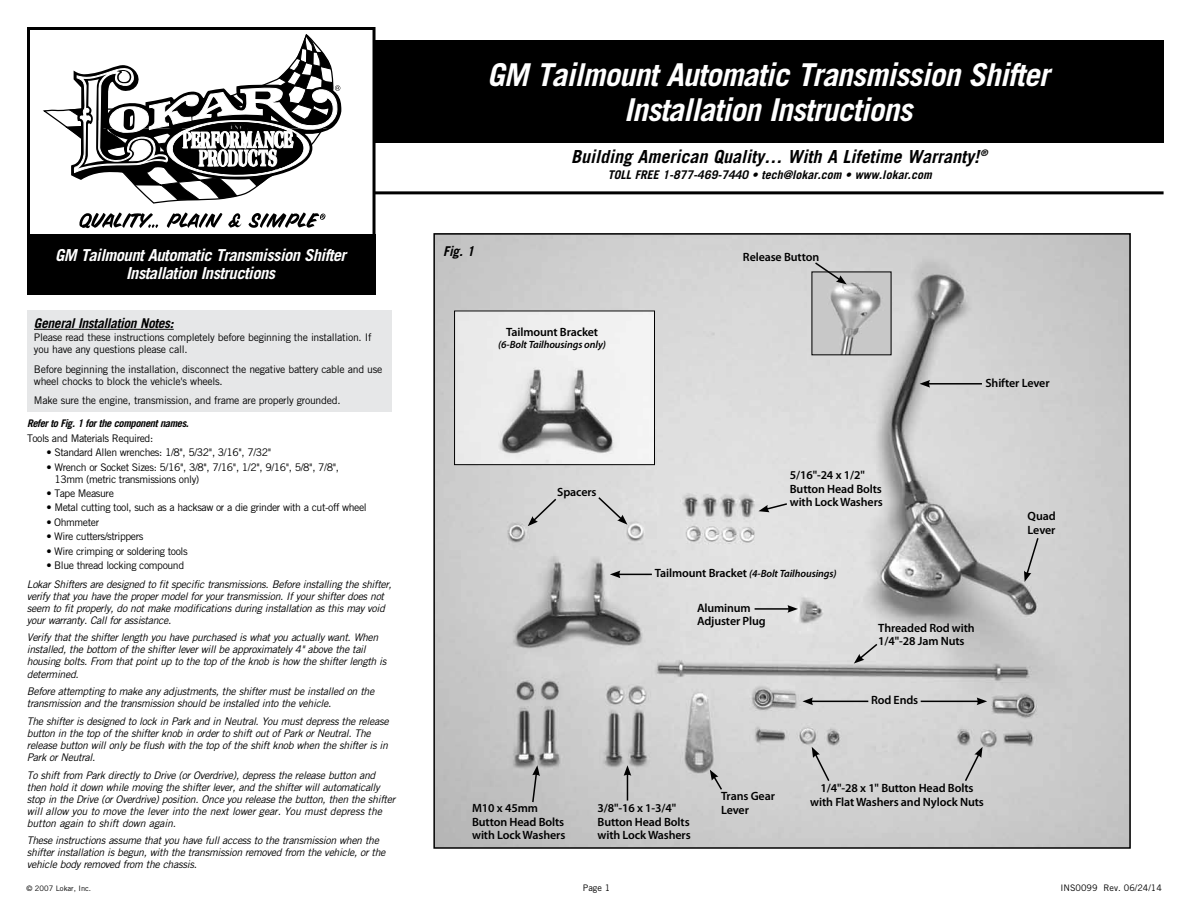
<style>
.page{position:relative;width:1188px;height:918px;background:#fff}
.page>*{position:absolute;margin:0;border:0;box-sizing:border-box;transform-origin:0 0}
.t1{font:italic 700 31.5px/34.5px "Trade Gothic";letter-spacing:-.025em;color:#fff;text-align:center}
.t2{font:italic 700 18px "Trade Gothic";color:#000}
.t3{font:italic 700 16.5px/18px "Trade Gothic";letter-spacing:-.03em;color:#fff;text-align:center}
.t4{font:italic 700 13.5px "Trade Gothic";letter-spacing:-.025em;color:#000}
.t5{font:600 12px/13.5px "Myriad Pro";letter-spacing:-.01em;color:#000}
.t6{font:italic 700 12px "Trade Gothic";color:#000}
.t7{font:italic 10.5px/12px "Trade Gothic";letter-spacing:-.03em;color:#000}
.t8{font:10.5px/12.6px "Trade Gothic";letter-spacing:-.025em;color:#000}
.t9{font:italic 600 10.5px "Myriad Pro";letter-spacing:-.01em;color:#000}
.t10{font:italic 700 10.5px "Trade Gothic";letter-spacing:-.04em;color:#000}
.t11{font:9px "Trade Gothic";color:#000}
.t12{font:italic 700 9px "Trade Gothic";color:#000}
.t13{font:7.5px "Trade Gothic";color:#000}
.s1{font-style:normal;font-size:12px}
</style>
<div class="page">
<img style="left:436px;top:236px;width:692px;height:610px">
<div style="left:364px;top:41px;width:800px;height:102px;background:#000"></div>
<hr style="left:366px;top:191px;width:798px;height:3px;background:#000">
<div style="left:28px;top:28px;width:346px;height:263px;background:#fff"></div>
<svg style="left:43px;top:109px;width:163px;height:95px"></svg>
<svg style="left:66px;top:34px;width:275px;height:166px"></svg>
<svg style="left:79px;top:212px;width:79px;height:16px"></svg>
<svg style="left:167px;top:212px;width:55px;height:16px"></svg>
<svg style="left:228px;top:213px;width:14px;height:15px"></svg>
<svg style="left:249px;top:212px;width:77px;height:16px"></svg>
<div style="left:27px;top:27px;width:349px;height:266px;border:3px solid #000"></div>
<div style="left:27px;top:234px;width:348px;height:60px;background:#000"></div>
<div style="left:27px;top:310px;width:364px;height:102px;background:#e6e7e8"></div>
<hr style="left:34px;top:329px;width:140px;height:1px;background:#000">
<img style="left:456px;top:313px;width:197px;height:150px">
<div style="left:454px;top:311px;width:201px;height:154px;border:1px solid #000"></div>
<img style="left:814px;top:274px;width:75px;height:79px">
<hr style="left:928px;top:383px;width:54px;height:2px;background:#000">
<svg style="left:920px;top:380px;width:10px;height:8px"></svg>
<svg style="left:1024px;top:536px;width:16px;height:46px"></svg>
<svg style="left:758px;top:502px;width:31px;height:10px"></svg>
<svg style="left:813px;top:261px;width:34px;height:23px"></svg>
<svg style="left:528px;top:497px;width:30px;height:29px"></svg>
<svg style="left:597px;top:496px;width:30px;height:29px"></svg>
<hr style="left:618px;top:574px;width:34px;height:1px;background:#000">
<svg style="left:610px;top:571px;width:10px;height:7px"></svg>
<hr style="left:755px;top:608px;width:35px;height:2px;background:#000">
<svg style="left:787px;top:605px;width:11px;height:8px"></svg>
<svg style="left:854px;top:642px;width:25px;height:22px"></svg>
<hr style="left:811px;top:701px;width:57px;height:1px;background:#000">
<svg style="left:802px;top:698px;width:11px;height:7px"></svg>
<hr style="left:921px;top:701px;width:58px;height:1px;background:#000">
<svg style="left:977px;top:698px;width:10px;height:7px"></svg>
<svg style="left:812px;top:747px;width:19px;height:36px"></svg>
<svg style="left:964px;top:747px;width:19px;height:36px"></svg>
<svg style="left:710px;top:770px;width:13px;height:21px"></svg>
<svg style="left:624px;top:765px;width:7px;height:36px"></svg>
<svg style="left:531px;top:765px;width:9px;height:39px"></svg>
<h1 class="t1" style="left:487px;top:57px;width:564px">GM Tailmount Automatic Transmission Shifter<br>Installation Instructions</h1>
<p class="t12" style="left:980px;top:148px;width:9px">®</p>
<h2 class="t2" style="left:571px;top:146px;width:410px">Building American Quality… With A Lifetime Warranty!</h2>
<h3 class="t3" style="left:55px;top:246px;width:292px">GM Tailmount Automatic Transmission Shifter<br>Installation Instructions</h3>
<p class="t4" style="left:34px;top:315px;width:141px">General Installation Notes:</p>
<p class="t8" style="left:34px;top:330px;width:339px">Please read these instructions completely before beginning the installation. If you have any questions please call.</p>
<p class="t8" style="left:34px;top:362px;width:350px">Before beginning the installation, disconnect the negative battery cable and use wheel chocks to block the vehicle's wheels.</p>
<p class="t8" style="left:34px;top:394px;width:308px">Make sure the engine, transmission, and frame are properly grounded.</p>
<p class="t10" style="left:27px;top:417px;width:163px">Refer to Fig. 1 for the component names.</p>
<p class="t8" style="left:27px;top:431px;width:128px">Tools and Materials Required:</p>
<p class="t8" style="left:47px;top:446px;width:226px">• Standard Allen wrenches: 1/8", 5/32", 3/16", 7/32"</p>
<p class="t8" style="left:54px;top:461px;width:286px;line-height:12px;text-indent:-8px">• Wrench or Socket Sizes: 5/16", 3/8", 7/16", 1/2", 9/16", 5/8", 7/8",<br>13mm (metric transmissions only)</p>
<p class="t8" style="left:46px;top:487px;width:69px">• Tape Measure</p>
<p class="t8" style="left:46px;top:501px;width:322px">• Metal cutting tool, such as a hacksaw or a die grinder with a cut-off wheel</p>
<p class="t8" style="left:46px;top:516px;width:54px">• Ohmmeter</p>
<p class="t8" style="left:46px;top:530px;width:99px">• Wire cutters/strippers</p>
<p class="t8" style="left:46px;top:544px;width:143px">• Wire crimping or soldering tools</p>
<p class="t8" style="left:46px;top:559px;width:139px">• Blue thread locking compound</p>
<p class="t7" style="left:27px;top:578px;width:367px">Lokar Shifters are designed to fit specific transmissions. Before installing the shifter, verify that you have the proper model for your transmission. If your shifter does not seem to fit properly, do not make modifications during installation as this may void your warranty. Call for assistance.</p>
<p class="t7" style="left:27px;top:632px;width:361px">Verify that the shifter length you have purchased is what you actually want. When installed, the bottom of the shifter lever will be approximately 4" above the tail housing bolts. From that point up to the top of the knob is how the shifter length is determined.</p>
<p class="t7" style="left:27px;top:685px;width:349px">Before attempting to make any adjustments, the shifter must be installed on the transmission and the transmission should be installed into the vehicle.</p>
<p class="t7" style="left:27px;top:715px;width:363px">The shifter is designed to lock in Park and in Neutral. You must depress the release button in the top of the shifter knob in order to shift out of Park or Neutral. The release button will only be flush with the top of the shift knob when the shifter is in Park or Neutral.</p>
<p class="t7" style="left:27px;top:769px;width:370px">To shift from Park directly to Drive (or Overdrive), depress the release button and then hold it down while moving the shifter lever, and the shifter will automatically stop in the Drive (or Overdrive) position. Once you release the button, then the shifter will allow you to move the lever into the next lower gear. You must depress the button again to shift down again.</p>
<p class="t7" style="left:27px;top:834px;width:360px">These instructions assume that you have full access to the transmission when the shifter installation is begun, with the transmission removed from the vehicle, or the vehicle body removed from the chassis.</p>
<p class="t6" style="left:608px;top:168px;width:325px">TOLL FREE 1-877-469-7440 • tech@lokar.com • www.lokar.com</p>
<p class="t4" style="left:443px;top:243px;width:32px">Fig. 1</p>
<p class="t5" style="left:506px;top:325px;width:94px">Tailmount Bracket</p>
<p class="t9" style="left:498px;top:338px;width:109px">(6-Bolt Tailhousings only)</p>
<p class="t5" style="left:743px;top:250px;width:78px">Release Button</p>
<p class="t5" style="left:986px;top:377px;width:66px">Shifter Lever</p>
<p class="t5" style="left:557px;top:485px;width:41px">Spacers</p>
<p class="t5" style="left:790px;top:469px;width:94px">5/16"-24 x 1/2"<br>Button Head Bolts with Lock Washers</p>
<p class="t9" style="left:655px;top:568px;width:183px"><span class="s1">Tailmount Bracket</span> (4-Bolt Tailhousings)</p>
<p class="t5" style="left:697px;top:601px;width:70px">Aluminum<br>Adjuster Plug</p>
<p class="t5" style="left:878px;top:621px;width:98px">Threaded Rod with<br>1/4"-28 Jam Nuts</p>
<p class="t5" style="left:871px;top:694px;width:49px">Rod Ends</p>
<p class="t5" style="left:1028px;top:510px;width:30px">Quad<br>Lever</p>
<p class="t5" style="left:472px;top:802px;width:95px">M10 x 45mm<br>Button Head Bolts with Lock Washers</p>
<p class="t5" style="left:598px;top:802px;width:95px">3/8"-16 x 1-3/4"<br>Button Head Bolts with Lock Washers</p>
<p class="t5" style="left:721px;top:789px;width:55px">Trans Gear<br>Lever</p>
<p class="t5" style="left:810px;top:782px;width:175px;text-align:center">1/4"-28 x 1" Button Head Bolts with Flat Washers and Nylock Nuts</p>
<p class="t13" style="left:26px;top:884px;width:66px">© 2007 Lokar, Inc.</p>
<p class="t11" style="left:583px;top:883px;width:29px">Page 1</p>
<p class="t11" style="left:1061px;top:882px;width:103px">INS0099 Rev. 06/24/14</p>
</div>
